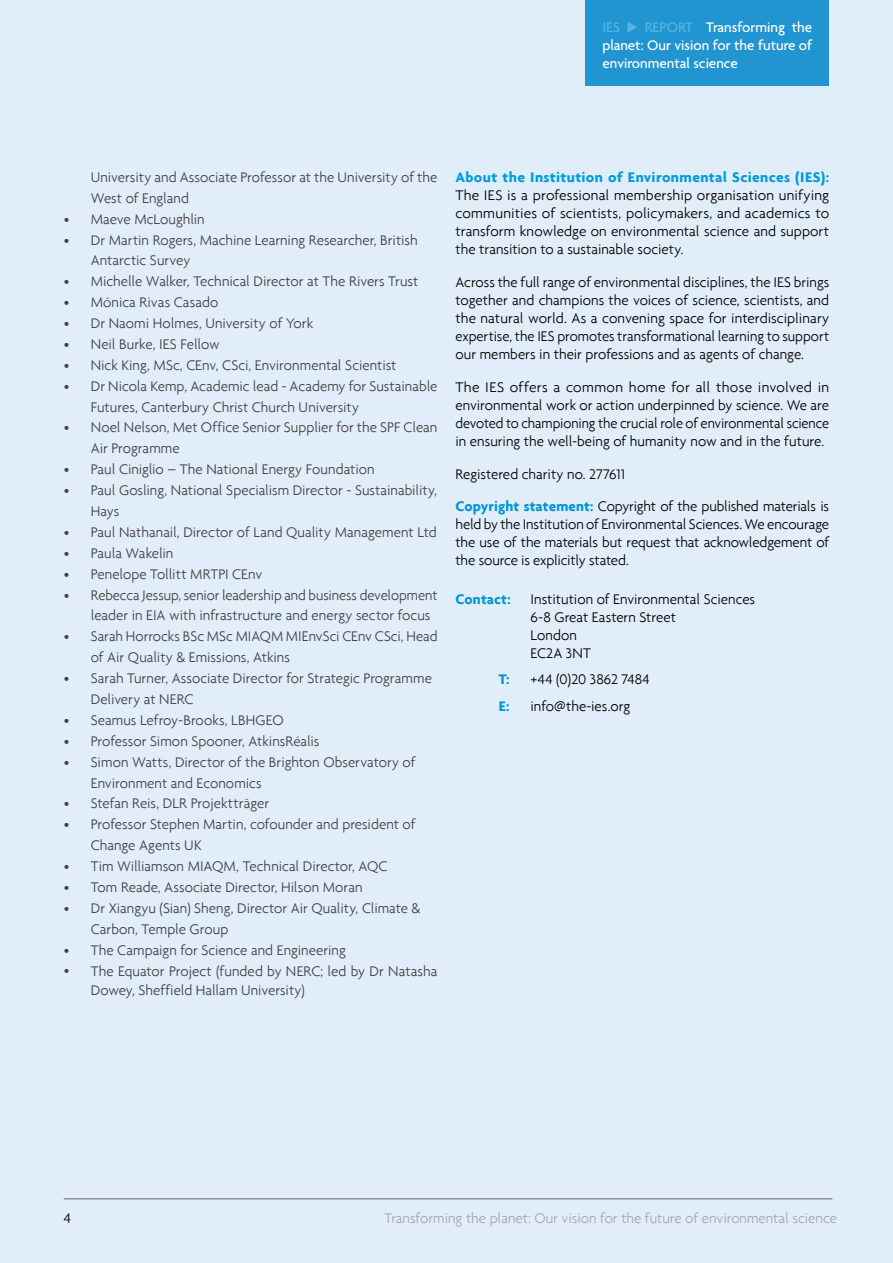
<style>
.page{position:relative;width:893px;height:1263px;background:#e1eef9}
.page>*{position:absolute;margin:0;border:0;box-sizing:border-box;transform-origin:0 0}
.t1{font:300 15px/20.9px "Agenda";color:#414042}
.t2{font:300 15px/18px "Agenda";letter-spacing:-.005em;color:#000;text-align:justify}
.t3{font:500 15px/18px "Agenda";color:#fff;text-align:justify}
.t4{font:300 15px "Agenda";color:#a5a6a9}
.t5{font:700 15px "Agenda";letter-spacing:.02em;color:#009cdc}
.t6{font:700 15px "Agenda";letter-spacing:.01em;color:#0095da}
.s1{color:#55b4e6}
.s2{font-weight:700;color:#0095da}
</style>
<div class="page">
<div style="left:585px;top:0;width:244px;height:85px;background:#2194d2"></div>
<hr style="left:64px;top:1198px;width:768px;height:1px;background:#646569">
<p class="t3" style="left:602px;top:19px;width:211px"><span class="s1">IES</span> <span class="s1">◆ REPORT</span> Transforming the planet: Our vision for the future of environmental science</p>
<p class="t1" style="left:91px;top:166px;width:348px">University and Associate Professor at the University of the<br>West of England</p>
<p class="t1" style="left:64px;top:208px;width:142px">• Maeve McLoughlin</p>
<p class="t1" style="left:91px;top:229px;width:328px;text-indent:-27px">• Dr Martin Rogers, Machine Learning Researcher, British<br>Antarctic Survey</p>
<p class="t1" style="left:64px;top:271px;width:356px">• Michelle Walker, Technical Director at The Rivers Trust</p>
<p class="t1" style="left:64px;top:292px;width:156px">• Mónica Rivas Casado</p>
<p class="t1" style="left:64px;top:313px;width:251px">• Dr Naomi Holmes, University of York</p>
<p class="t1" style="left:64px;top:333px;width:157px">• Neil Burke, IES Fellow</p>
<p class="t1" style="left:64px;top:354px;width:334px">• Nick King, MSc, CEnv, CSci, Environmental Scientist</p>
<p class="t1" style="left:91px;top:375px;width:348px;text-indent:-27px">• Dr Nicola Kemp, Academic lead - Academy for Sustainable<br>Futures, Canterbury Christ Church University</p>
<p class="t1" style="left:91px;top:417px;width:348px;text-indent:-27px">• Noel Nelson, Met Office Senior Supplier for the SPF Clean<br>Air Programme</p>
<p class="t1" style="left:64px;top:459px;width:312px">• Paul Ciniglio – The National Energy Foundation</p>
<p class="t1" style="left:91px;top:480px;width:348px;text-indent:-27px">• Paul Gosling, National Specialism Director - Sustainability,<br>Hays</p>
<p class="t1" style="left:64px;top:521px;width:374px">• Paul Nathanail, Director of Land Quality Management Ltd</p>
<p class="t1" style="left:64px;top:542px;width:111px">• Paula Wakelin</p>
<p class="t1" style="left:64px;top:563px;width:200px">• Penelope Tollitt MRTPI CEnv</p>
<p class="t1" style="left:91px;top:584px;width:348px;text-indent:-27px">• Rebecca Jessup, senior leadership and business development leader in EIA with infrastructure and energy sector focus</p>
<p class="t1" style="left:91px;top:626px;width:348px;text-indent:-27px">• Sarah Horrocks BSc MSc MIAQM MIEnvSci CEnv CSci, Head of Air Quality &amp; Emissions, Atkins</p>
<p class="t1" style="left:91px;top:668px;width:343px;text-indent:-27px">• Sarah Turner, Associate Director for Strategic Programme<br>Delivery at NERC</p>
<p class="t1" style="left:64px;top:709px;width:221px">• Seamus Lefroy-Brooks, LBHGEO</p>
<p class="t1" style="left:64px;top:730px;width:257px">• Professor Simon Spooner, AtkinsRéalis</p>
<p class="t1" style="left:91px;top:751px;width:326px;text-indent:-27px">• Simon Watts, Director of the Brighton Observatory of<br>Environment and Economics</p>
<p class="t1" style="left:64px;top:793px;width:207px">• Stefan Reis, DLR Projektträger</p>
<p class="t1" style="left:91px;top:814px;width:326px;text-indent:-27px">• Professor Stephen Martin, cofounder and president of<br>Change Agents UK</p>
<p class="t1" style="left:64px;top:855px;width:325px">• Tim Williamson MIAQM, Technical Director, AQC</p>
<p class="t1" style="left:64px;top:876px;width:300px">• Tom Reade, Associate Director, Hilson Moran</p>
<p class="t1" style="left:91px;top:897px;width:331px;text-indent:-27px">• Dr Xiangyu (Sian) Sheng, Director Air Quality, Climate &amp;<br>Carbon, Temple Group</p>
<p class="t1" style="left:64px;top:939px;width:284px">• The Campaign for Science and Engineering</p>
<p class="t1" style="left:91px;top:961px;width:348px;line-height:19.5px;text-indent:-27px">• The Equator Project (funded by NERC; led by Dr Natasha<br>Dowey, Sheffield Hallam University)</p>
<p class="t5" style="left:455px;top:168px;width:375px">About the Institution of Environmental Sciences (IES):</p>
<p class="t2" style="left:455px;top:186px;width:375px">The IES is a professional membership organisation unifying communities of scientists, policymakers, and academics to transform knowledge on environmental science and support the transition to a sustainable society.</p>
<p class="t2" style="left:455px;top:273px;width:375px">Across the full range of environmental disciplines, the IES brings together and champions the voices of science, scientists, and the natural world. As a convening space for interdisciplinary expertise, the IES promotes transformational learning to support our members in their professions and as agents of change.</p>
<p class="t2" style="left:455px;top:378px;width:375px">The IES offers a common home for all those involved in environmental work or action underpinned by science. We are devoted to championing the crucial role of environmental science in ensuring the well-being of humanity now and in the future.</p>
<p class="t2" style="left:455px;top:457px;width:375px;line-height:32.8px">Registered charity no. 277611<br><span class="s2">Copyright statement:</span> Copyright of the published materials is</p>
<p class="t2" style="left:455px;top:515px;width:375px">held by the Institution of Environmental Sciences. We encourage the use of the materials but request that acknowledgement of the source is explicitly stated.</p>
<p class="t6" style="left:455px;top:590px;width:57px">Contact:</p>
<p class="t2" style="left:530px;top:590px;width:226px;text-align:left">Institution of Environmental Sciences<br>6-8 Great Eastern Street<br>London<br>EC2A 3NT</p>
<p class="t6" style="left:499px;top:670px;width:12px">T:</p>
<p class="t2" style="left:530px;top:670px;width:121px">+44 (0)20 3862 7484</p>
<p class="t6" style="left:499px;top:697px;width:12px">E:</p>
<p class="t2" style="left:530px;top:697px;width:101px">info@the-ies.org</p>
<p class="t2" style="left:64px;top:1208px;width:9px">4</p>
<p class="t4" style="left:384px;top:1209px;width:454px">Transforming the planet: Our vision for the future of environmental science</p>
</div>
